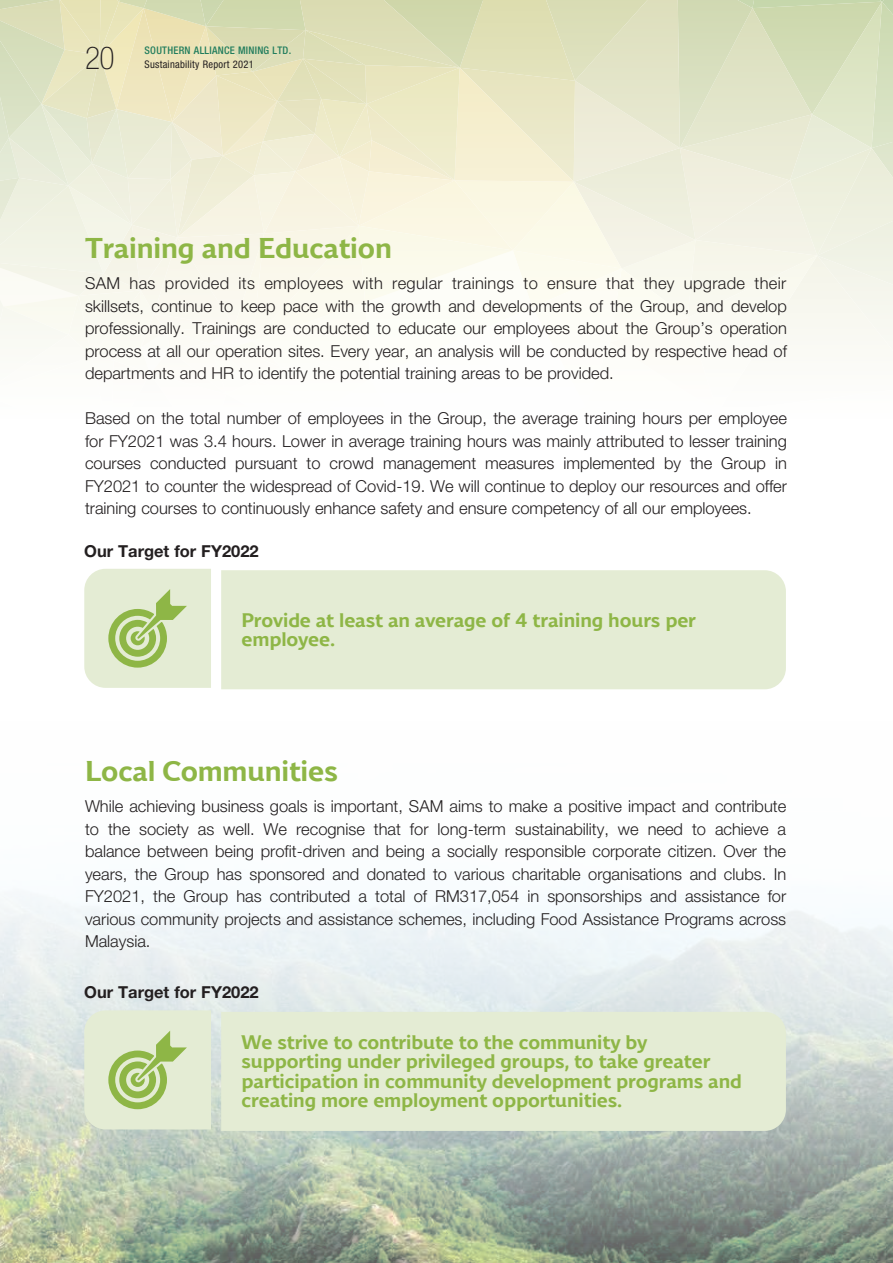
<style>
.page{position:relative;width:893px;height:1263px;background:#fff}
.page>*{position:absolute;margin:0;border:0;box-sizing:border-box;transform-origin:0 0}
.t1{font:100 condensed 31.5px "Helvetica Neue LT Std";color:#231f20}
.t2{font:28.5px "AB In Bev Headlines";letter-spacing:-.005em;color:#8eb646}
.t3{font:19.5px/19.5px "AB In Bev Headlines";letter-spacing:-.005em;color:#8eb646}
.t4{font:300 16.5px/22.5px "Helvetica Neue LT Std";color:#231f20;text-align:justify}
.t5{font:700 16.5px "Helvetica Neue LT Std";color:#231f20}
.t6{font:500 condensed 10.5px "Helvetica Neue LT Std";letter-spacing:.025em;color:#217d5d}
.t7{font:condensed 10.5px "Helvetica Neue LT Std";letter-spacing:.025em;color:#231f20}
</style>
<div class="page">
<svg style="left:0;top:0;width:893px;height:349px"></svg>
<img style="left:0;top:689px;width:893px;height:574px">
<svg style="left:84px;top:569px;width:127px;height:119px;background:#d7e3be"></svg>
<div style="left:221px;top:570px;width:565px;height:119px;background:#e4ecd4"></div>
<svg style="left:84px;top:1010px;width:127px;height:119px;background:#d6e3be"></svg>
<div style="left:221px;top:1012px;width:565px;height:119px;background:#e4ecd4"></div>
<h1 class="t1" style="left:85px;top:40px;width:31px">20</h1>
<p class="t6" style="left:145px;top:44px;width:148px">SOUTHERN ALLIANCE MINING LTD.</p>
<p class="t7" style="left:145px;top:58px;width:111px">Sustainability Report 2021</p>
<h2 class="t2" style="left:85px;top:230px;width:308px">Training and Education</h2>
<p class="t4" style="left:85px;top:272px;width:703px">SAM has provided its employees with regular trainings to ensure that they upgrade their skillsets, continue to keep pace with the growth and developments of the Group, and develop professionally. Trainings are conducted to educate our employees about the Group’s operation process at all our operation sites. Every year, an analysis will be conducted by respective head of departments and HR to identify the potential training areas to be provided.</p>
<p class="t4" style="left:85px;top:407px;width:703px">Based on the total number of employees in the Group, the average training hours per employee for FY2021 was 3.4 hours. Lower in average training hours was mainly attributed to lesser training courses conducted pursuant to crowd management measures implemented by the Group in FY2021 to counter the widespread of Covid-19. We will continue to deploy our resources and offer training courses to continuously enhance safety and ensure competency of all our employees.</p>
<p class="t5" style="left:84px;top:540px;width:176px">Our Target for FY2022</p>
<p class="t3" style="left:242px;top:610px;width:456px">Provide at least an average of 4 training hours per employee.</p>
<h2 class="t2" style="left:85px;top:753px;width:254px">Local Communities</h2>
<p class="t4" style="left:85px;top:795px;width:703px">While achieving business goals is important, SAM aims to make a positive impact and contribute to the society as well. We recognise that for long-term sustainability, we need to achieve a balance between being profit-driven and being a socially responsible corporate citizen. Over the years, the Group has sponsored and donated to various charitable organisations and clubs. In FY2021, the Group has contributed a total of RM317,054 in sponsorships and assistance for various community projects and assistance schemes, including Food Assistance Programs across Malaysia.</p>
<p class="t5" style="left:84px;top:982px;width:176px">Our Target for FY2022</p>
<p class="t3" style="left:242px;top:1032px;width:502px">We strive to contribute to the community by supporting under privileged groups, to take greater participation in community development programs and creating more employment opportunities.</p>
</div>
